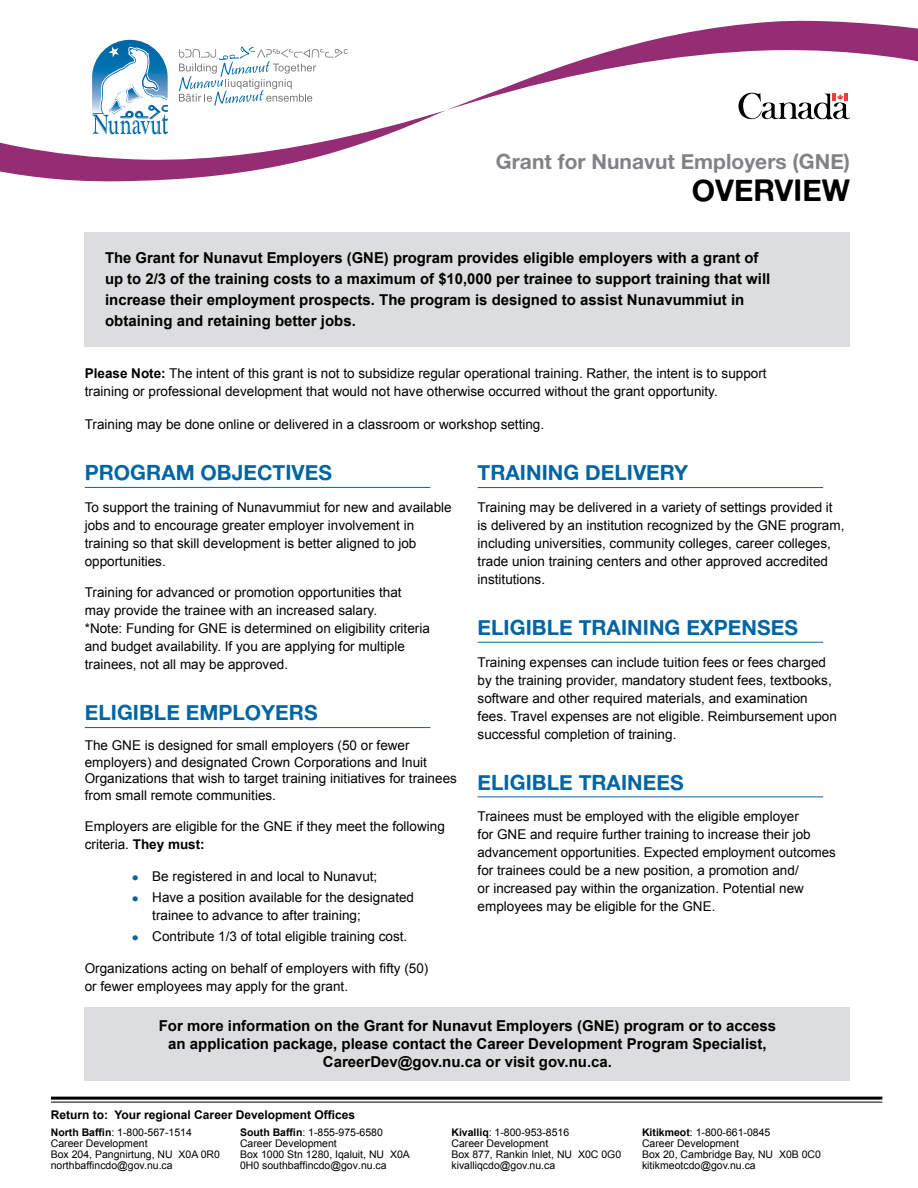
<style>
.page{position:relative;width:918px;height:1188px;background:#fff}
.page>*{position:absolute;margin:0;border:0;box-sizing:border-box;transform-origin:0 0}
.t1{font:30px "Alte Haas Grotesk Bold";color:#000}
.t2{font:21px "Alte Haas Grotesk Bold";color:#0065a4}
.t3{font:21px "Alte Haas Grotesk Bold";color:#808285}
.t4{font:700 15px/21px "Arial";color:#000}
.t5{font:13.5px/18px "Arial";color:#000}
.t6{font:700 12px "Arial";color:#000}
.t7{font:10.5px/11.2px "Arial";color:#000}
.s1{font-weight:700}
.s2{font-weight:700;font-size:18px;color:#0065a4}
.s3{font-style:inherit}
</style>
<div class="page">
<hr style="left:51px;top:1097px;width:831px;height:3px;background:#000">
<hr style="left:51px;top:1102px;width:831px;height:1px;background:#000">
<div style="left:85px;top:232px;width:765px;height:114px;background:#dcddde"></div>
<hr style="left:85px;top:487px;width:345px;height:1px;background:#0065a4">
<hr style="left:85px;top:727px;width:345px;height:1px;background:#0065a4">
<hr style="left:478px;top:487px;width:345px;height:1px;background:#0065a4">
<hr style="left:478px;top:642px;width:345px;height:1px;background:#0065a4">
<hr style="left:478px;top:796px;width:345px;height:1px;background:#0065a4">
<div style="left:85px;top:1007px;width:765px;height:74px;background:#dcddde"></div>
<svg style="left:0;top:21px;width:918px;height:161px"></svg>
<h2 class="t3" style="left:496px;top:149px;width:356px">Grant for Nunavut Employers (GNE)</h2>
<h1 class="t1" style="left:692px;top:171px;width:160px">OVERVIEW</h1>
<p class="t4" style="left:105px;top:248px;width:667px">The Grant for Nunavut Employers (GNE) program provides eligible employers with a grant of up to 2/3 of the training costs to a maximum of $10,000 per trainee to support training that will increase their employment prospects. The program is designed to assist Nunavummiut in obtaining and retaining better jobs.</p>
<p class="t5" style="left:85px;top:364px;width:683px"><span class="s1">Please Note:</span> The intent of this grant is not to subsidize regular operational training. Rather, the intent is to support training or professional development that would not have otherwise occurred without the grant opportunity.</p>
<p class="t5" style="left:85px;top:415px;width:461px">Training may be done online or delivered in a classroom or workshop setting.</p>
<h2 class="t2" style="left:85px;top:460px;width:249px">PROGRAM OBJECTIVES</h2>
<p class="t5" style="left:85px;top:498px;width:368px">To support the training of Nunavummiut for new and available jobs and to encourage greater employer involvement in training so that skill development is better aligned to job opportunities.</p>
<p class="t5" style="left:85px;top:584px;width:347px">Training for advanced or promotion opportunities that may provide the trainee with an increased salary.<br>*Note: Funding for GNE is determined on eligibility criteria and budget availability. If you are applying for multiple trainees, not all may be approved.</p>
<h2 class="t2" style="left:85px;top:700px;width:234px">ELIGIBLE EMPLOYERS</h2>
<p class="t5" style="left:85px;top:738px;width:374px;line-height:16.5px">The GNE is designed for small employers (50 or fewer employers) and designated Crown Corporations and Inuit Organizations that wish to target training initiatives for trainees from small remote communities.</p>
<p class="t5" style="left:85px;top:818px;width:362px">Employers are eligible for the GNE if they meet the following criteria. <span class="s1">They must:</span></p>
<p class="t5" style="left:132px;top:867px;width:247px"><span class="s2">•</span> Be registered in and local to Nunavut;</p>
<p class="t5" style="left:152px;top:889px;width:263px;text-indent:-20px"><span class="s2">•</span> Have a position available for the designated trainee to advance to after training;</p>
<p class="t5" style="left:132px;top:928px;width:277px"><span class="s2">•</span> Contribute 1/3 of total eligible training cost.</p>
<p class="t5" style="left:85px;top:959px;width:345px">Organizations acting on behalf of employers with fifty (50) or fewer employees may apply for the grant.</p>
<h2 class="t2" style="left:478px;top:460px;width:212px">TRAINING DELIVERY</h2>
<p class="t5" style="left:478px;top:498px;width:368px">Training may be delivered in a variety of settings provided it is delivered by an institution recognized by the GNE program, including universities, community colleges, career colleges, trade union training centers and other approved accredited institutions.</p>
<h2 class="t2" style="left:478px;top:615px;width:322px">ELIGIBLE TRAINING EXPENSES</h2>
<p class="t5" style="left:478px;top:653px;width:361px">Training expenses can include tuition fees or fees charged by the training provider, mandatory student fees, textbooks, software and other required materials, and examination fees. Travel expenses are not eligible. Reimbursement upon successful completion of training.</p>
<h2 class="t2" style="left:478px;top:769px;width:208px">ELIGIBLE TRAINEES</h2>
<p class="t5" style="left:478px;top:808px;width:360px">Trainees must be employed with the eligible employer<br>for GNE and require further training to increase their job advancement opportunities. Expected employment outcomes for trainees could be a new position, a promotion and/<br>or increased pay within the organization. Potential new employees may be eligible for the GNE.</p>
<p class="t4" style="left:159px;top:1017px;width:619px;line-height:18px;text-align:center">For more information on the Grant for Nunavut Employers (GNE) program or to access an application package, please contact the Career Development Program Specialist,<br>CareerDev@gov.nu.ca or visit gov.nu.ca.</p>
<p class="t6" style="left:51px;top:1107px;width:306px">Return to: Your regional Career Development Offices</p>
<p class="t7" style="left:51px;top:1127px;width:171px"><span class="s1">North Baffin</span>: 1-800-567-1514<br>Career Development<br>Box 204, Pangnirtung, NU X0A 0R0 northbaffincdo@gov.nu.ca</p>
<p class="t7" style="left:240px;top:1127px;width:171px"><span class="s1">South Baffin</span>: 1-855-975-6580<br>Career Development<br>Box 1000 Stn 12<span class="s3">8</span>0, Iqaluit, NU X0A<br>0H0 southbaffincdo@gov.nu.ca</p>
<p class="t7" style="left:451px;top:1127px;width:171px"><span class="s1">Kivalliq</span>: 1-800-953-8516<br>Career Development<br>Box 877, Rankin Inlet, NU X0C 0G0 kivalliqcdo@gov.nu.ca</p>
<p class="t7" style="left:642px;top:1127px;width:180px"><span class="s1">Kitikmeot</span>: 1-800-661-0845<br>Career Development<br>Box 20, Cambridge Bay, NU X0B 0C0 kitikmeotcdo@gov.nu.ca</p>
</div>
